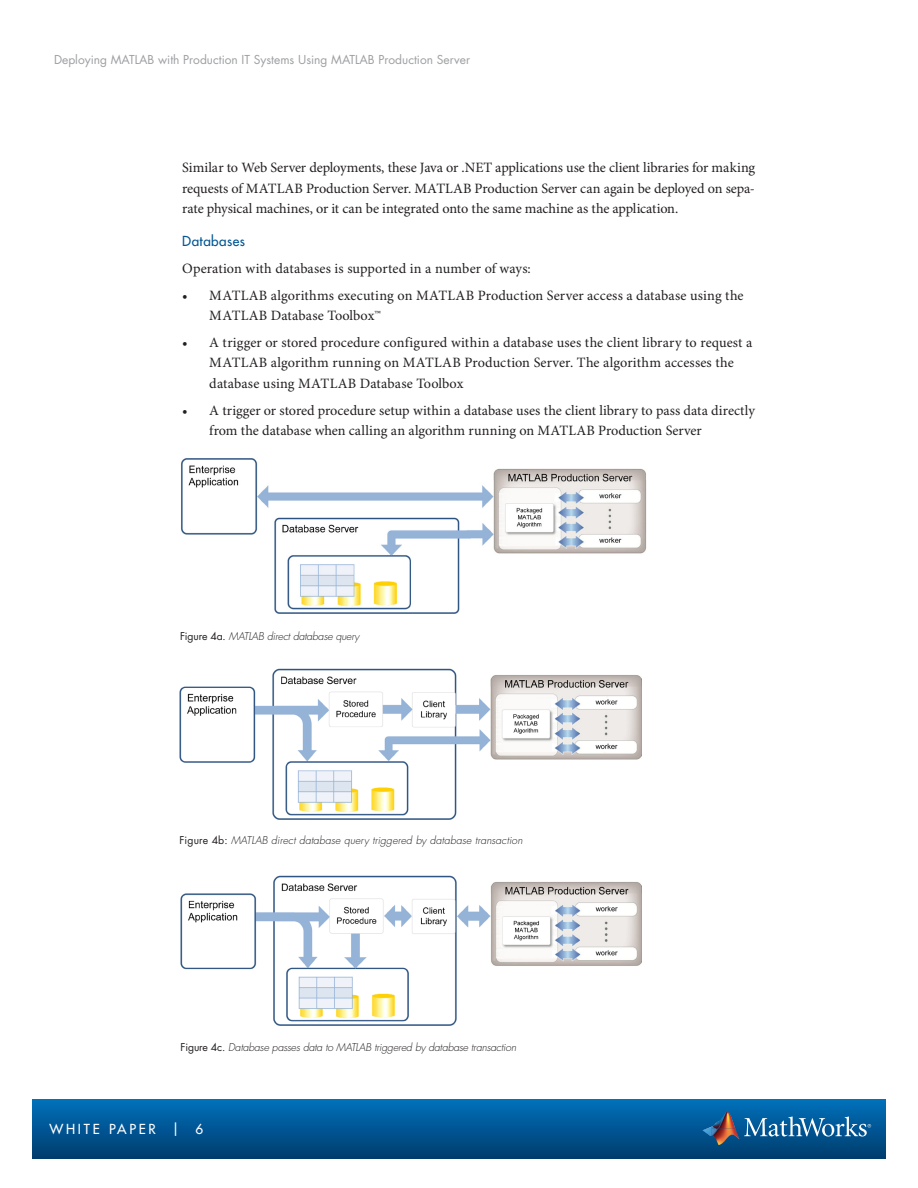
<style>
.page{position:relative;width:918px;height:1188px;background:#fff}
.page>*{position:absolute;margin:0;border:0;box-sizing:border-box;transform-origin:0 0}
.Body_Copy{font:14.25px/20.2px "Minion Pro";letter-spacing:.005em;color:#231f20}
.t1{font:500 13.5px "Futura Std";letter-spacing:.2em;color:#fff}
.Subhead_Level_2{font:500 13.5px "Futura Std";letter-spacing:.035em;color:#005594}
.t2{font:12px "Futura Std";color:#9d9fa2}
.t3{font:italic 300 10.5px "Futura Std";letter-spacing:-.015em;color:#231f20}
.t4{font:italic 300 10.5px "Futura Std";letter-spacing:.01em;color:#231f20}
.s1{font-weight:400;font-style:normal}
</style>
<div class="page">
<div style="left:32px;top:1099px;width:854px;height:59px;background:linear-gradient(to bottom,#0071bc,#003d6d)"></div>
<img style="left:712px;top:1112px;width:23px;height:16px">
<svg style="left:703px;top:1127px;width:9px;height:9px"></svg>
<img style="left:712px;top:1128px;width:27px;height:17px">
<svg style="left:744px;top:1116px;width:127px;height:21px;background:#3f81b1"></svg>
<img style="left:181px;top:458px;width:465px;height:156px">
<img style="left:180px;top:875px;width:462px;height:151px">
<img style="left:180px;top:669px;width:462px;height:150px">
<p class="t2" style="left:54px;top:52px;width:418px">Deploying MATLAB with Production IT Systems Using MATLAB Production Server</p>
<p class="Body_Copy" style="left:182px;top:158px;width:575px;text-align:justify">Similar to Web Server deployments, these Java or .NET applications use the client libraries for making requests of MATLAB Production Server. MATLAB Production Server can again be deployed on sepa&shy;rate physical machines, or it can be integrated onto the same machine as the application.</p>
<p class="Subhead_Level_2" style="left:182px;top:232px;width:64px">Databases</p>
<p class="Body_Copy" style="left:182px;top:259px;width:350px">Operation with databases is supported in a number of ways:</p>
<p class="Body_Copy" style="left:209px;top:286px;width:536px;text-indent:-27px">• MATLAB algorithms executing on MATLAB Production Server access a database using the<br>MATLAB Database Toolbox™</p>
<p class="Body_Copy" style="left:209px;top:333px;width:545px;text-indent:-27px">• A trigger or stored procedure configured within a database uses the client library to request a<br>MATLAB algorithm running on MATLAB Production Server. The algorithm accesses the database using MATLAB Database Toolbox</p>
<p class="Body_Copy" style="left:209px;top:401px;width:547px;text-indent:-27px">• A trigger or stored procedure setup within a database uses the client library to pass data directly from the database when calling an algorithm running on MATLAB Production Server</p>
<p class="t3" style="left:180px;top:630px;width:181px"><span class="s1">Figure 4a.</span> MATLAB direct database query</p>
<p class="t4" style="left:180px;top:833px;width:345px"><span class="s1">Figure 4b:</span> MATLAB direct database query triggered by database transaction</p>
<p class="t3" style="left:181px;top:1040px;width:337px"><span class="s1">Figure 4c.</span> Database passes data to MATLAB triggered by database transaction</p>
<p class="t1" style="left:50px;top:1121px;width:155px">WHITE PAPER | 6</p>
</div>
